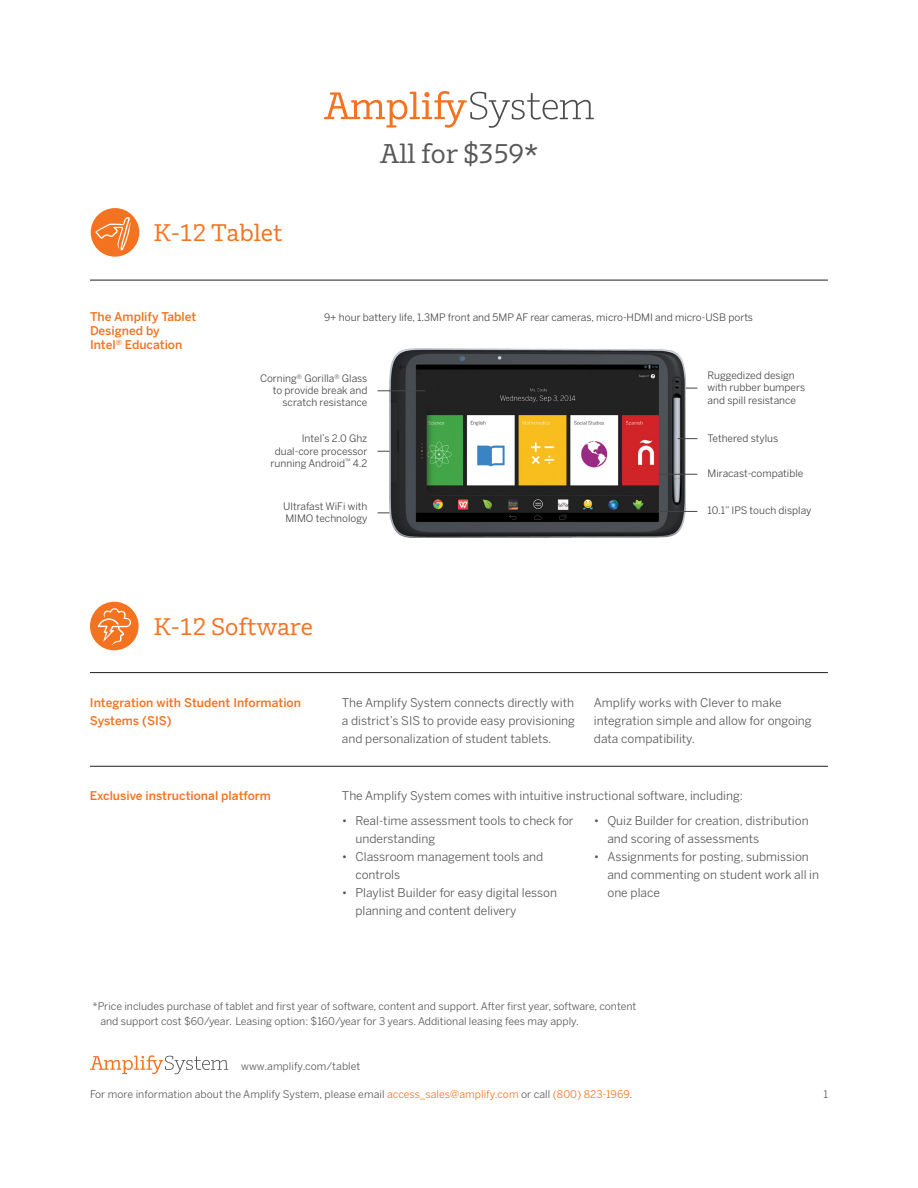
<style>
.page{position:relative;width:918px;height:1188px;background:#fff}
.page>*{position:absolute;margin:0;border:0;box-sizing:border-box;transform-origin:0 0}
.t1{font:27px "Amplify";color:#57585a}
.t2{font:24px "Amplify";color:#f47321}
.t3{font:12px/18px "Benton Sans";color:#57585a}
.t4{font:500 12px/18px "Benton Sans";color:#f47321}
.t5{font:10.5px/15px "Benton Sans";color:#57585a}
.t6{font:10.2px/12.3px "Benton Sans";color:#454646}
.s1{color:#f47321}
</style>
<div class="page">
<svg style="left:90px;top:1055px;width:138px;height:19px"></svg>
<hr style="left:90px;top:280px;width:738px;height:1px;background:#231f20">
<img style="left:389px;top:348px;width:296px;height:189px">
<svg style="left:678px;top:438px;width:19px;height:1px"></svg>
<hr style="left:658px;top:511px;width:39px;height:1px;background:#454646">
<hr style="left:658px;top:474px;width:39px;height:1px;background:#454646">
<hr style="left:378px;top:391px;width:47px;height:1px;background:#454646">
<div style="left:91px;top:208px;width:48px;height:49px;background:#f47321;border-radius:50%"></div>
<svg style="left:95px;top:217px;width:36px;height:34px"></svg>
<hr style="left:90px;top:672px;width:738px;height:1px;background:#231f20">
<div style="left:90px;top:602px;width:49px;height:48px;background:#f47321;border-radius:50%"></div>
<svg style="left:98px;top:608px;width:33px;height:38px"></svg>
<hr style="left:90px;top:766px;width:738px;height:1px;background:#231f20">
<svg style="left:324px;top:91px;width:270px;height:37px"></svg>
<p class="t2" style="left:154px;top:218px;width:130px">K-12 Tablet</p>
<p class="t4" style="left:90px;top:307px;width:108px">The Amplify Tablet</p>
<p class="t4" style="left:90px;top:322px;width:71px">Designed by</p>
<p class="t4" style="left:90px;top:336px;width:94px">Intel<sup>®</sup> Education</p>
<p class="t1" style="left:380px;top:137px;width:160px">All for $359*</p>
<p class="t6" style="left:324px;top:311px;width:431px">9+ hour battery life, 1.3MP front and 5MP AF rear cameras, micro-HDMI and micro-USB ports</p>
<p class="t6" style="left:260px;top:372px;width:109px;text-align:right">Corning<sup>®</sup> Gorilla<sup>®</sup> Glass to provide break and scratch resistance</p>
<p class="t6" style="left:271px;top:432px;width:98px;text-align:right">Intel’s 2.0 Ghz dual-core processor running Android<sup>™</sup> 4.2</p>
<p class="t6" style="left:283px;top:500px;width:86px">Ultrafast WiFi with<br>MIMO technology</p>
<p class="t2" style="left:154px;top:612px;width:161px">K-12 Software</p>
<p class="t6" style="left:708px;top:369px;width:99px">Ruggedized design with rubber bumpers and spill resistance</p>
<p class="t6" style="left:708px;top:432px;width:72px">Tethered stylus</p>
<p class="t6" style="left:708px;top:467px;width:97px">Miracast-compatible</p>
<p class="t6" style="left:708px;top:504px;width:105px">10.1” IPS touch display</p>
<p class="t4" style="left:90px;top:693px;width:213px">Integration with Student Information<br>Systems (SIS)</p>
<p class="t3" style="left:342px;top:693px;width:235px;text-align:justify">The Amplify System connects directly with a district’s SIS to provide easy provisioning and personalization of student tablets.</p>
<p class="t3" style="left:594px;top:693px;width:219px">Amplify works with Clever to make integration simple and allow for ongoing data compatibility.</p>
<p class="t4" style="left:90px;top:786px;width:182px">Exclusive instructional platform</p>
<p class="t3" style="left:342px;top:786px;width:403px">The Amplify System comes with intuitive instructional software, including:</p>
<p class="t3" style="left:355px;top:811px;width:220px;text-indent:-14px">• Real-time assessment tools to check for understanding</p>
<p class="t3" style="left:355px;top:847px;width:189px;text-indent:-14px">• Classroom management tools and controls</p>
<p class="t3" style="left:355px;top:883px;width:203px;text-indent:-14px">• Playlist Builder for easy digital lesson planning and content delivery</p>
<p class="t3" style="left:607px;top:811px;width:203px;text-indent:-14px">• Quiz Builder for creation, distribution and scoring of assessments</p>
<p class="t3" style="left:607px;top:847px;width:213px;text-indent:-14px">• Assignments for posting, submission and commenting on student work all in one place</p>
<p class="t5" style="left:100px;top:999px;width:538px;text-indent:-8px">*Price includes purchase of tablet and first year of software, content and support. After first year, software, content and support cost $60/year. Leasing option: $160/year for 3 years. Additional leasing fees may apply.</p>
<p class="t5" style="left:241px;top:1058px;width:121px">www.amplify.com/tablet</p>
<p class="t5" style="left:90px;top:1086px;width:544px">For more information about the Amplify System, please email <span class="s1">access_sales@amplify.com</span> or call <span class="s1">(800) 823-1969</span>.</p>
<p class="t5" style="left:823px;top:1086px;width:6px">1</p>
</div>
